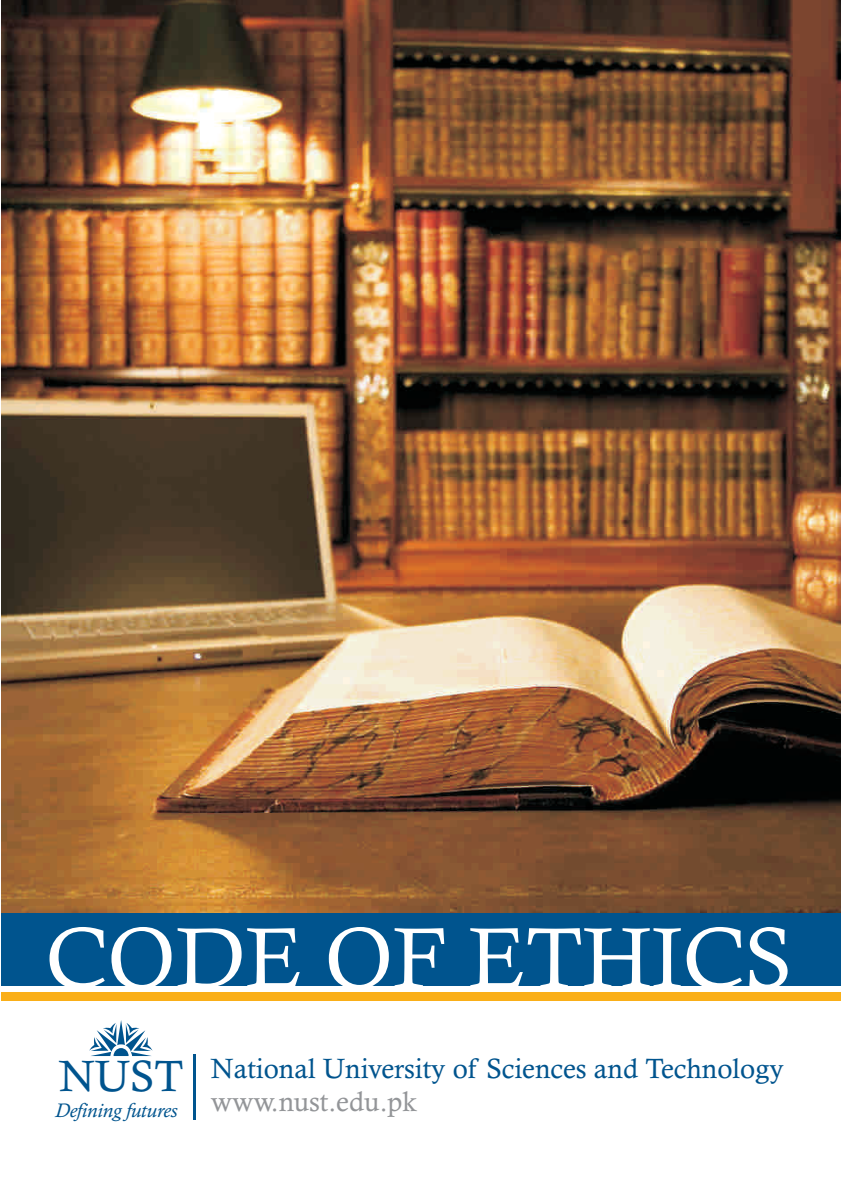
<style>
.page{position:relative;width:842px;height:1191px;background:#fff}
.page>*{position:absolute;margin:0;border:0;box-sizing:border-box;transform-origin:0 0}
.t1{font:86px "Calisto";color:#fff}
.t2{font:44px "Calisto";color:#00548e}
.t3{font:28px "Calisto";color:#00548e}
.t4{font:28px "Calisto";color:#939598}
.t5{font:italic 20px "Calisto";color:#00548e}
</style>
<div class="page">
<img style="left:1px;top:0;width:839px;height:912px">
<div style="left:1px;top:913px;width:839px;height:73px;background:#00548e"></div>
<div style="left:1px;top:992px;width:839px;height:8px;background:#faaf18"></div>
<svg style="left:89px;top:1020px;width:63px;height:36px"></svg>
<hr style="left:194px;top:1054px;width:2px;height:66px;background:#00548e">
<h1 class="t1" style="left:46px;top:926px;width:748px">CODE OF ETHICS</h1>
<h2 class="t2" style="left:59px;top:1060px;width:126px">NUST</h2>
<p class="t5" style="left:55px;top:1102px;width:124px">Defining futures</p>
<p class="t3" style="left:211px;top:1057px;width:574px">National University of Sciences and Technology</p>
<p class="t4" style="left:211px;top:1091px;width:207px">www.nust.edu.pk</p>
</div>
